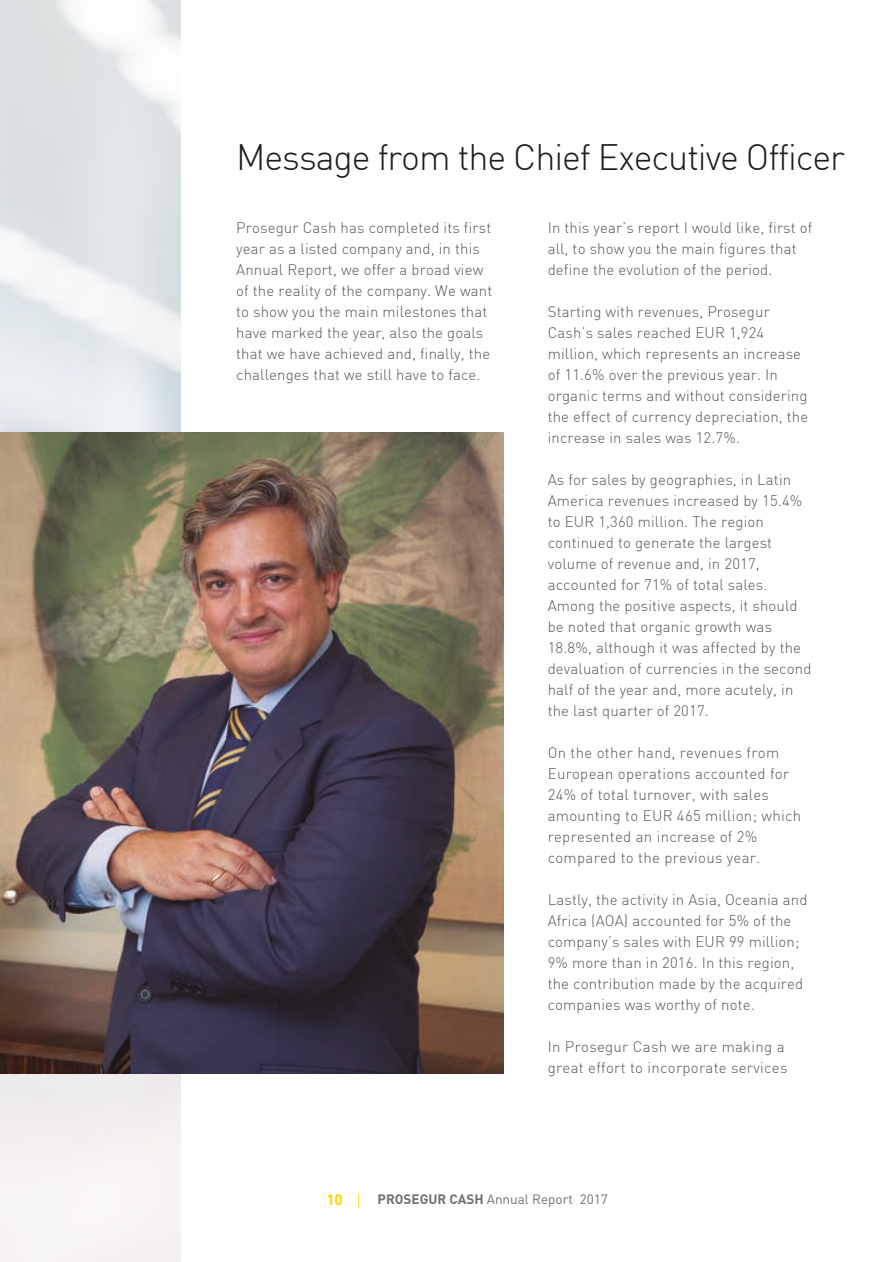
<style>
.page{position:relative;width:893px;height:1262px;background:#fff}
.page>*{position:absolute;margin:0;border:0;box-sizing:border-box;transform-origin:0 0}
.t1{font:300 36px "DIN";letter-spacing:-.03em;color:#1d1d1b}
.t2{font:300 15px/21px "DIN";letter-spacing:.01em;color:#575756}
.t3{font:700 15px "DIN";color:#ffd400}
.t4{font:13.5px "DIN";color:#70706f}
.s1{font-weight:700}
</style>
<div class="page">
<svg style="left:358px;top:1194px;width:1px;height:13px"></svg>
<img style="left:0;top:0;width:181px;height:1261px">
<img style="left:0;top:432px;width:504px;height:641px">
<h1 class="t1" style="left:236px;top:135px;width:610px">Message from the Chief Executive Officer</h1>
<p class="t2" style="left:236px;top:217px;width:258px">Prosegur Cash has completed its first year as a listed company and, in this Annual Report, we offer a broad view of the reality of the company. We want to show you the main milestones that have marked the year, also the goals that we have achieved and, finally, the challenges that we still have to face.</p>
<p class="t2" style="left:548px;top:217px;width:266px">In this year’s report I would like, first of all, to show you the main figures that define the evolution of the period.</p>
<p class="t2" style="left:548px;top:301px;width:262px">Starting with revenues, Prosegur Cash’s sales reached EUR 1,924 million, which represents an increase of 11.6% over the previous year. In organic terms and without considering the effect of currency depreciation, the increase in sales was 12.7%.</p>
<p class="t2" style="left:548px;top:469px;width:265px">As for sales by geographies, in Latin America revenues increased by 15.4% to EUR 1,360 million. The region continued to generate the largest volume of revenue and, in 2017, accounted for 71% of total sales.<br>Among the positive aspects, it should be noted that organic growth was 18.8%, although it was affected by the devaluation of currencies in the second half of the year and, more acutely, in the last quarter of 2017.</p>
<p class="t2" style="left:548px;top:742px;width:255px">On the other hand, revenues from<br>European operations accounted for<br>24% of total turnover, with sales amounting to EUR 465 million; which represented an increase of 2% compared to the previous year.</p>
<p class="t2" style="left:548px;top:889px;width:261px">Lastly, the activity in Asia, Oceania and Africa (AOA) accounted for 5% of the company’s sales with EUR 99 million; 9% more than in 2016. In this region, the contribution made by the acquired companies was worthy of note.</p>
<p class="t2" style="left:548px;top:1036px;width:241px">In Prosegur Cash we are making a great effort to incorporate services</p>
<p class="t3" style="left:326px;top:1190px;width:18px">10</p>
<p class="t4" style="left:378px;top:1190px;width:232px"><span class="s1">PROSEGUR CASH</span> Annual Report 2017</p>
</div>
